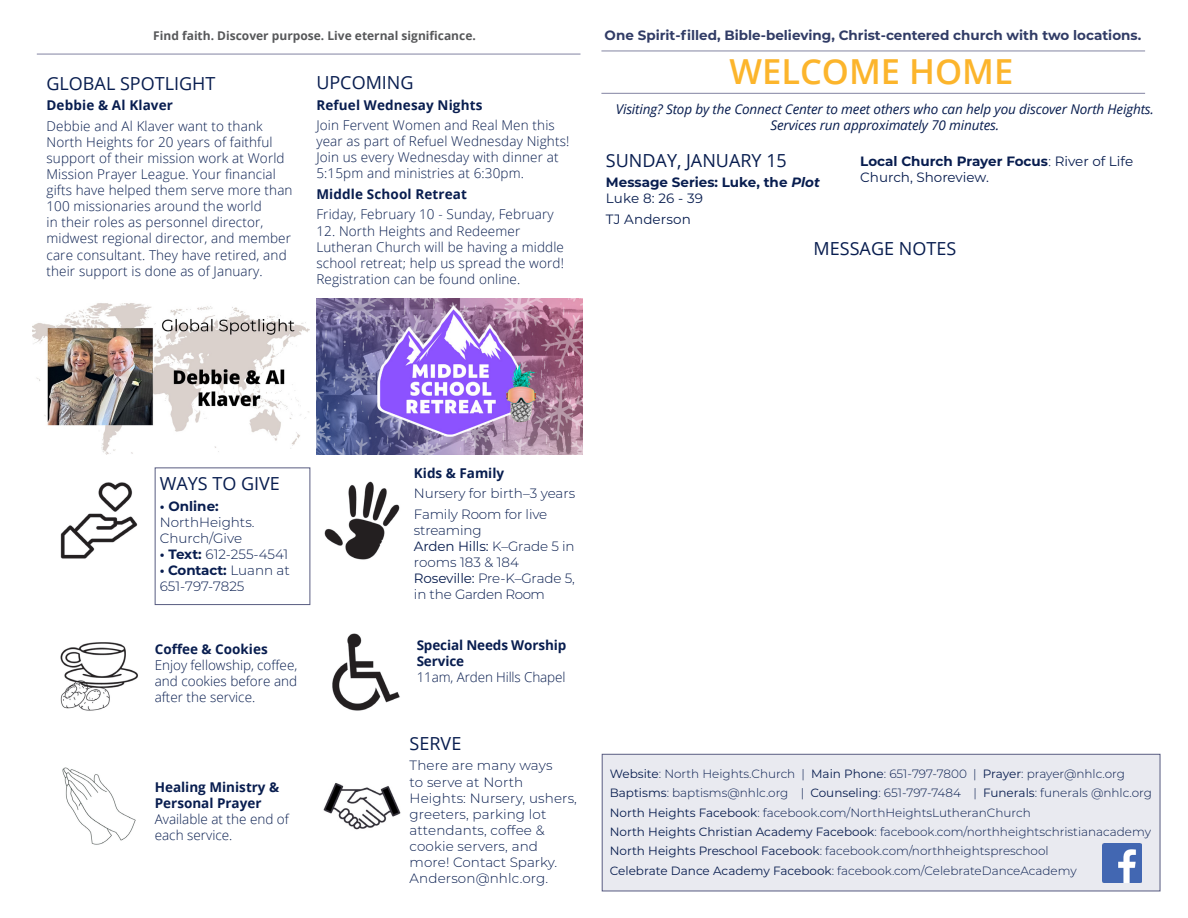
<style>
.page{position:relative;width:1188px;height:918px;background:#fff}
.page>*{position:absolute;margin:0;border:0;box-sizing:border-box;transform-origin:0 0}
.Welcome_Home_Header{font:600 34.5px "Open Sans";color:#fcb52c}
.bulletin_sections{font:18px "Open Sans";color:#081d4f}
.bulletin_body{font:300 13.5px/16.2px "Open Sans";letter-spacing:.01em;color:#081d4f}
.bulletin_body-2{font:300 13.5px/16.2px "Montserrat";color:#081d4f}
.bulletin_body-3{font:italic 13.5px "Open Sans";letter-spacing:-.01em;color:#081d4f}
.t1{font:700 13.5px "Montserrat";color:#313c66}
.bulletin_body-4{font:700 13.5px "Open Sans";letter-spacing:.01em;color:#081d4f}
.bulletin_body-5{font:13.5px/16.2px "Montserrat";color:#081d4f}
.bulletin_body-6{font:700 13.5px/16.2px "Open Sans";letter-spacing:-.01em;color:#081d4f}
.bulletin_body-7{font:700 13.5px/16.2px "Montserrat";color:#081d4f}
.bulletin_body-8{font:300 12px "Montserrat";color:#081d4f}
.t2{font:700 12px "Open Sans";color:#57585a}
.s1{font-weight:700}
.s2{font-family:"Open Sans";font-weight:300}
.s3{font-style:italic}
.s4{font-weight:400}
.s5{font-weight:300}
</style>
<div class="page">
<img style="left:60px;top:482px;width:78px;height:77px">
<img style="left:60px;top:642px;width:78px;height:69px">
<img style="left:62px;top:767px;width:74px;height:78px">
<img style="left:324px;top:481px;width:76px;height:79px">
<img style="left:332px;top:633px;width:68px;height:78px">
<img style="left:323px;top:783px;width:78px;height:47px">
<hr style="left:37px;top:54px;width:543px;height:1px;background:#8284a2">
<div style="left:602px;top:754px;width:558px;height:137px;background:#e9eaf0;border:1px solid #585c81"></div>
<hr style="left:601px;top:51px;width:544px;height:1px;background:#8284a2">
<hr style="left:601px;top:93px;width:544px;height:1px;background:#8284a2">
<img style="left:1102px;top:844px;width:39px;height:39px">
<img style="left:316px;top:299px;width:266px;height:155px">
<img style="left:32px;top:303px;width:277px;height:151px">
<p class="t2" style="left:153px;top:28px;width:324px">Find faith. Discover purpose. Live eternal significance.</p>
<p class="bulletin_sections" style="left:46px;top:71px;width:170px">GLOBAL SPOTLIGHT</p>
<p class="bulletin_body-4" style="left:46px;top:96px;width:128px">Debbie &amp; Al Klaver</p>
<p class="bulletin_body" style="left:46px;top:117px;width:248px">Debbie and Al Klaver want to thank North Heights for 20 years of faithful support of their mission work at World Mission Prayer League. Your financial gifts have helped them serve more than 100 missionaries around the world<br>in their roles as personnel director, midwest regional director, and member care consultant. They have retired, and their support is done as of January.</p>
<p class="bulletin_sections" style="left:316px;top:70px;width:99px">UPCOMING</p>
<p class="bulletin_body-4" style="left:316px;top:95px;width:168px">Refuel Wednesay Nights</p>
<p class="bulletin_body" style="left:316px;top:117px;width:255px">Join Fervent Women and Real Men this year as part of Refuel Wednesday Nights!<br>Join us every Wednesday with dinner at 5:15pm and ministries at 6:30pm.</p>
<p class="bulletin_body-4" style="left:316px;top:185px;width:152px">Middle School Retreat</p>
<p class="bulletin_body" style="left:316px;top:206px;width:239px">Friday, February 10 - Sunday, February</p>
<p class="bulletin_body" style="left:316px;top:222px;width:249px">12. North Heights and Redeemer Lutheran Church will be having a middle school retreat; help us spread the word!<br>Registration can be found online.</p>
<p class="t1" style="left:605px;top:25px;width:538px">One Spirit-filled, Bible-believing, Christ-centered church with two locations.</p>
<p class="Welcome_Home_Header" style="left:730px;top:48px;width:285px">WELCOME HOME</p>
<p class="bulletin_body-3" style="left:616px;top:100px;width:540px">Visiting? Stop by the Connect Center to meet others who can help you discover North Heights.</p>
<p class="bulletin_body-3" style="left:770px;top:116px;width:230px">Services run approximately 70 minutes.</p>
<p class="bulletin_body-5" style="left:860px;top:153px;width:274px"><span class="s1">Local Church Prayer Focus</span><span class="s2">:</span> River of Life<br>Church, Shoreview.</p>
<p class="bulletin_sections" style="left:606px;top:148px;width:182px">SUNDAY, JANUARY 15</p>
<p class="bulletin_body-7" style="left:606px;top:174px;width:216px">Message Series: Luke, the <span class="s3">Plot<br></span><span class="s4">Luke 8: 26 - 39</span></p>
<p class="bulletin_body-5" style="left:606px;top:210px;width:86px">TJ Anderson</p>
<p class="bulletin_sections" style="left:814px;top:236px;width:144px">MESSAGE NOTES</p>
<p class="bulletin_sections" style="left:160px;top:472px;width:122px">WAYS TO GIVE</p>
<p class="bulletin_body-2" style="left:160px;top:498px;width:96px"><span class="s1">• Online:<br></span>NorthHeights.<br>Church/Give</p>
<p class="bulletin_body-2" style="left:160px;top:546px;width:130px"><span class="s1">• Text:</span> 612-255-4541</p>
<p class="bulletin_body-2" style="left:160px;top:562px;width:132px"><span class="s1">• Contact:</span> Luann at<br>651-797-7825</p>
<p class="bulletin_body" style="left:155px;top:641px;width:144px"><span class="s1">Coffee &amp; Cookies<br></span>Enjoy fellowship, coffee, and cookies before and after the service.</p>
<p class="bulletin_body" style="left:155px;top:778px;width:136px"><span class="s1">Healing Ministry &amp;<br>Personal Prayer<br></span>Available at the end of each service.</p>
<p class="bulletin_body-4" style="left:414px;top:463px;width:92px">Kids &amp; Family</p>
<p class="bulletin_body-2" style="left:414px;top:485px;width:163px">Nursery for birth–3 years</p>
<p class="bulletin_body-2" style="left:414px;top:505px;width:162px">Family Room for live streaming<br><span class="s4">Arden Hills:</span> K–Grade 5 in rooms 183 &amp; 184<br><span class="s4">Roseville:</span> Pre-K–Grade 5, in the Garden Room</p>
<p class="bulletin_body-6" style="left:417px;top:636px;width:151px">Special Needs Worship<br>Service<br><span class="s5">11am, Arden Hills Chapel</span></p>
<p class="bulletin_sections" style="left:410px;top:731px;width:53px">SERVE</p>
<p class="bulletin_body-2" style="left:410px;top:757px;width:169px">There are many ways<br>to serve at North<br>Heights: Nursery, ushers, greeters, parking lot attendants, coffee &amp; cookie servers, and more! Contact Sparky.<br>Anderson@nhlc.org.</p>
<p class="bulletin_body-8" style="left:610px;top:765px;width:517px"><span class="s4">Website</span>: North Heights.Church | <span class="s4">Main Phone</span>: 651-797-7800 | <span class="s4">Prayer</span>: prayer@nhlc.org</p>
<p class="bulletin_body-8" style="left:610px;top:785px;width:544px"><span class="s4">Baptisms</span>: baptisms@nhlc.org | <span class="s4">Counseling</span>: 651-797-7484 | <span class="s4">Funerals</span>: funerals @nhlc.org</p>
<p class="bulletin_body-8" style="left:610px;top:804px;width:422px"><span class="s4">North Heights Facebook</span>: facebook.com/NorthHeightsLutheranChurch</p>
<p class="bulletin_body-8" style="left:610px;top:823px;width:543px"><span class="s4">North Heights Christian Academy Facebook</span>: facebook.com/northheightschristianacademy</p>
<p class="bulletin_body-8" style="left:610px;top:843px;width:440px"><span class="s4">North Heights Preschool Facebook</span>: facebook.com/northheightspreschool</p>
<p class="bulletin_body-8" style="left:610px;top:862px;width:468px"><span class="s4">Celebrate Dance Academy Facebook</span>: facebook.com/CelebrateDanceAcademy</p>
</div>
